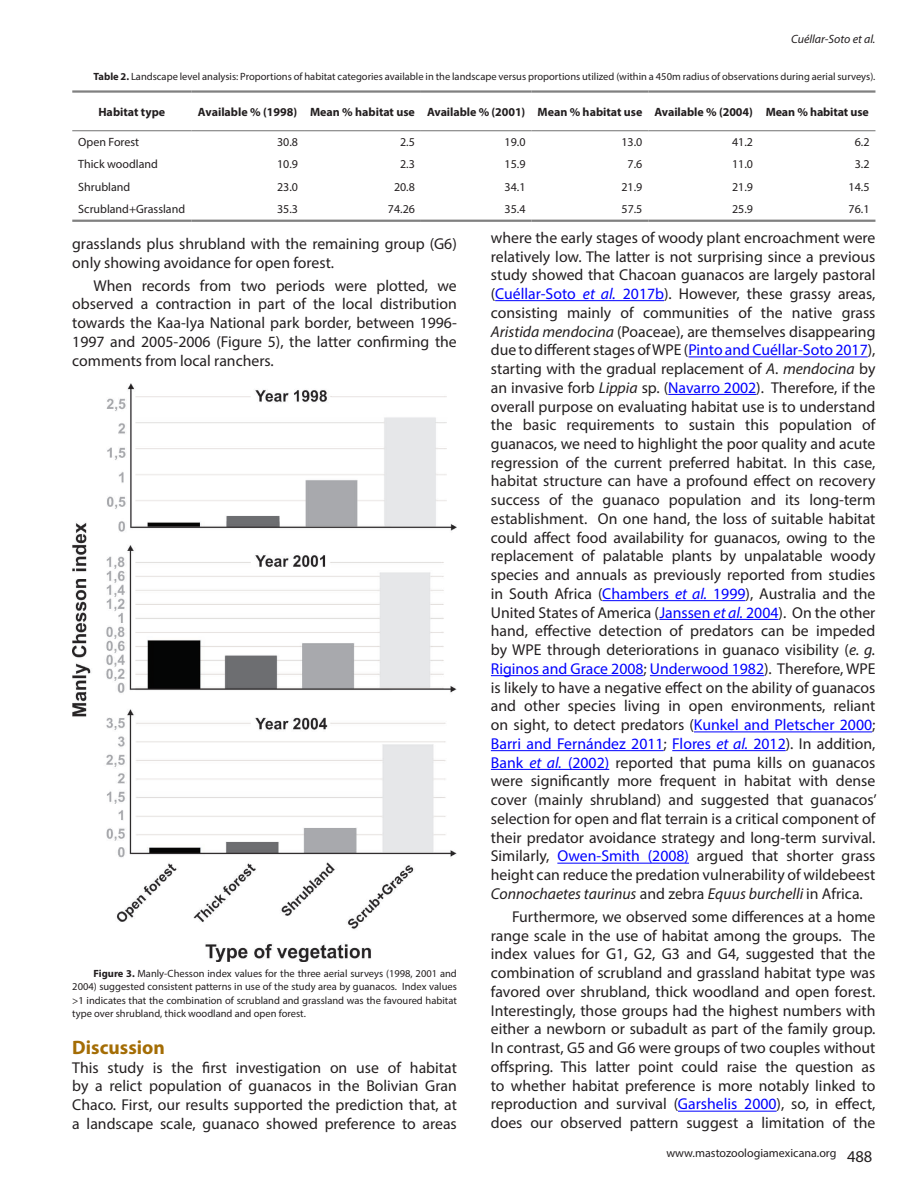
<style>
.page{position:relative;width:918px;height:1188px;background:#fff}
.page>*{position:absolute;margin:0;border:0;box-sizing:border-box;transform-origin:0 0}
.t1{font:700 19.5px "Myriad Pro";color:#a46d05}
.t2{font:15.75px/18.8px "Myriad Pro";color:#231f20;text-align:justify}
.t3{font:12px "Myriad Pro";color:#231f20}
.t4{font:700 12px "Myriad Pro";letter-spacing:-.005em;color:#231f20}
.t5{font:italic 12px "Myriad Pro";color:#231f20}
.t6{font:10.5px/13.5px "Myriad Pro";color:#231f20;text-align:justify}
.s1{font-weight:700}
.s2{color:#00f}
.s3{font-style:italic;color:#00f}
.s4{font-style:italic}
.s5{font-size:16.5px}
</style>
<div class="page">
<hr style="left:495px;top:300px;width:169px;height:1px;background:#00f">
<hr style="left:688px;top:357px;width:180px;height:1px;background:#00f">
<hr style="left:668px;top:394px;width:88px;height:1px;background:#00f">
<hr style="left:602px;top:600px;width:144px;height:1px;background:#00f">
<hr style="left:659px;top:619px;width:120px;height:1px;background:#00f">
<hr style="left:491px;top:675px;width:153px;height:1px;background:#00f">
<hr style="left:650px;top:675px;width:114px;height:1px;background:#00f">
<hr style="left:694px;top:732px;width:178px;height:1px;background:#00f">
<hr style="left:491px;top:750px;width:173px;height:1px;background:#00f">
<hr style="left:672px;top:750px;width:114px;height:1px;background:#00f">
<hr style="left:491px;top:769px;width:118px;height:1px;background:#00f">
<hr style="left:557px;top:863px;width:132px;height:1px;background:#00f">
<hr style="left:678px;top:1111px;width:99px;height:1px;background:#00f">
<hr style="left:72px;top:90px;width:119px;height:3px;background:#808080">
<hr style="left:191px;top:90px;width:113px;height:3px;background:#808080">
<hr style="left:304px;top:90px;width:117px;height:3px;background:#808080">
<hr style="left:421px;top:90px;width:110px;height:3px;background:#808080">
<hr style="left:531px;top:90px;width:117px;height:3px;background:#808080">
<hr style="left:648px;top:90px;width:111px;height:3px;background:#808080">
<hr style="left:759px;top:90px;width:116px;height:3px;background:#808080">
<hr style="left:72px;top:220px;width:119px;height:2px;background:#808080">
<hr style="left:191px;top:220px;width:113px;height:2px;background:#808080">
<hr style="left:304px;top:220px;width:117px;height:2px;background:#808080">
<hr style="left:421px;top:220px;width:110px;height:2px;background:#808080">
<hr style="left:531px;top:220px;width:117px;height:2px;background:#808080">
<hr style="left:648px;top:220px;width:111px;height:2px;background:#808080">
<hr style="left:759px;top:220px;width:116px;height:2px;background:#808080">
<hr style="left:72px;top:130px;width:119px;height:1px;background:#808080">
<hr style="left:191px;top:130px;width:113px;height:1px;background:#808080">
<hr style="left:304px;top:130px;width:117px;height:1px;background:#808080">
<hr style="left:421px;top:130px;width:110px;height:1px;background:#808080">
<hr style="left:531px;top:130px;width:117px;height:1px;background:#808080">
<hr style="left:648px;top:130px;width:111px;height:1px;background:#808080">
<hr style="left:759px;top:130px;width:116px;height:1px;background:#808080">
<img style="left:72px;top:383px;width:385px;height:579px">
<p class="t5" style="left:791px;top:32px;width:86px">Cuéllar-Soto et al.</p>
<p class="t6" style="left:94px;top:70px;width:783px"><span class="s1">Table 2.</span> Landscape level analysis: Proportions of habitat categories available in the landscape versus proportions utilized (within a 450m radius of observations during aerial surveys).</p>
<p class="t4" style="left:98px;top:104px;width:68px">Habitat type</p>
<p class="t4" style="left:198px;top:104px;width:672px">Available % (1998) Mean % habitat use Available % (2001) Mean % habitat use Available % (2004) Mean % habitat use</p>
<p class="t3" style="left:78px;top:134px;width:62px">Open Forest</p>
<p class="t3" style="left:277px;top:134px;width:22px">30.8</p>
<p class="t3" style="left:400px;top:134px;width:16px">2.5</p>
<p class="t3" style="left:505px;top:134px;width:22px">19.0</p>
<p class="t3" style="left:621px;top:134px;width:22px">13.0</p>
<p class="t3" style="left:732px;top:134px;width:22px">41.2</p>
<p class="t3" style="left:855px;top:134px;width:16px">6.2</p>
<p class="t3" style="left:78px;top:157px;width:81px">Thick woodland</p>
<p class="t3" style="left:277px;top:157px;width:22px">10.9</p>
<p class="t3" style="left:400px;top:157px;width:16px">2.3</p>
<p class="t3" style="left:505px;top:157px;width:22px">15.9</p>
<p class="t3" style="left:628px;top:157px;width:16px">7.6</p>
<p class="t3" style="left:732px;top:157px;width:22px">11.0</p>
<p class="t3" style="left:855px;top:157px;width:16px">3.2</p>
<p class="t3" style="left:78px;top:179px;width:53px">Shrubland</p>
<p class="t3" style="left:277px;top:179px;width:22px">23.0</p>
<p class="t3" style="left:394px;top:179px;width:22px">20.8</p>
<p class="t3" style="left:505px;top:179px;width:22px">34.1</p>
<p class="t3" style="left:622px;top:179px;width:22px">21.9</p>
<p class="t3" style="left:732px;top:179px;width:22px">21.9</p>
<p class="t3" style="left:849px;top:179px;width:22px">14.5</p>
<p class="t3" style="left:78px;top:202px;width:108px">Scrubland+Grassland</p>
<p class="t3" style="left:277px;top:202px;width:22px">35.3</p>
<p class="t3" style="left:388px;top:202px;width:29px">74.26</p>
<p class="t3" style="left:505px;top:202px;width:22px">35.4</p>
<p class="t3" style="left:622px;top:202px;width:22px">57.5</p>
<p class="t3" style="left:732px;top:202px;width:22px">25.9</p>
<p class="t3" style="left:849px;top:202px;width:22px">76.1</p>
<p class="t2" style="left:72px;top:234px;width:386px">grasslands plus shrubland with the remaining group (G6) only showing avoidance for open forest.</p>
<p class="t2" style="left:72px;top:276px;width:386px;text-indent:21px">When records from two periods were plotted, we observed a contraction in part of the local distribution towards the Kaa-Iya National park border, between 1996- 1997 and 2005-2006 (Figure 5), the latter confirming the comments from local ranchers.</p>
<p class="t6" style="left:72px;top:966px;width:386px;text-indent:21px"><span class="s1">Figure 3.</span> Manly-Chesson index values for the three aerial surveys (1998, 2001 and 2004) suggested consistent patterns in use of the study area by guanacos. Index values &gt;1 indicates that the combination of scrubland and grassland was the favoured habitat type over shrubland, thick woodland and open forest.</p>
<p class="t1" style="left:72px;top:1035px;width:94px">Discussion</p>
<p class="t2" style="left:72px;top:1058px;width:386px">This study is the first investigation on use of habitat by a relict population of guanacos in the Bolivian Gran Chaco. First, our results supported the prediction that, at a landscape scale, guanaco showed preference to areas</p>
<p class="t2" style="left:491px;top:228px;width:387px">where the early stages of woody plant encroachment were relatively low. The latter is not surprising since a previous study showed that Chacoan guanacos are largely pastoral (<span class="s2">Cuéllar-Soto</span> <span class="s3">et al.</span> <span class="s2">2017b</span>). However, these grassy areas, consisting mainly of communities of the native grass <span class="s4">Aristida mendocina</span> (Poaceae), are themselves disappearing due to different stages of WPE (<span class="s2">Pinto and Cuéllar-Soto 2017</span>), starting with the gradual replacement of <span class="s4">A</span>. <span class="s4">mendocina</span> by an invasive forb <span class="s4">Lippia</span> sp. (<span class="s2">Navarro 2002</span>). Therefore, if the overall purpose on evaluating habitat use is to understand the basic requirements to sustain this population of guanacos, we need to highlight the poor quality and acute regression of the current preferred habitat. In this case, habitat structure can have a profound effect on recovery success of the guanaco population and its long-term establishment. On one hand, the loss of suitable habitat could affect food availability for guanacos, owing to the replacement of palatable plants by unpalatable woody species and annuals as previously reported from studies in South Africa (<span class="s2">Chambers</span> <span class="s3">et al.</span> <span class="s2">1999</span>), Australia and the United States of America (<span class="s2">Janssen</span> <span class="s3">et al.</span> <span class="s2">2004</span>). On the other hand, effective detection of predators can be impeded by WPE through deteriorations in guanaco visibility (<span class="s4">e. g.<br></span><span class="s2">Riginos and Grace 2008</span>; <span class="s2">Underwood 1982</span>). Therefore, WPE is likely to have a negative effect on the ability of guanacos and other species living in open environments, reliant on sight, to detect predators (<span class="s2">Kunkel and Pletscher 2000</span>; <span class="s2">Barri and Fernández 2011</span>; <span class="s2">Flores</span> <span class="s3">et al.</span> <span class="s2">2012</span>). In addition, <span class="s2">Bank</span> <span class="s3">et al.</span> <span class="s2">(2002)</span> reported that puma kills on guanacos were significantly more frequent in habitat with dense cover (mainly shrubland) and suggested that guanacos’ selection for open and flat terrain is a critical component of their predator avoidance strategy and long-term survival.<br>Similarly, <span class="s2">Owen-Smith (2008)</span> argued that shorter grass height can reduce the predation vulnerability of wildebeest <span class="s4">Connochaetes taurinus</span> and zebra <span class="s4">Equus burchelli</span> in Africa.</p>
<p class="t2" style="left:491px;top:907px;width:386px;text-indent:21px">Furthermore, we observed some differences at a home range scale in the use of habitat among the groups. The index values for G1, G2, G3 and G4, suggested that the combination of scrubland and grassland habitat type was favored over shrubland, thick woodland and open forest.<br>Interestingly, those groups had the highest numbers with either a newborn or subadult as part of the family group.<br>In contrast, G5 and G6 were groups of two couples without offspring. This latter point could raise the question as to whether habitat preference is more notably linked to reproduction and survival (<span class="s2">Garshelis 2000</span>), so, in effect, does our observed pattern suggest a limitation of the</p>
<p class="t3" style="left:666px;top:1146px;width:208px">www.mastozoologiamexicana.org <span class="s5">488</span></p>
</div>
